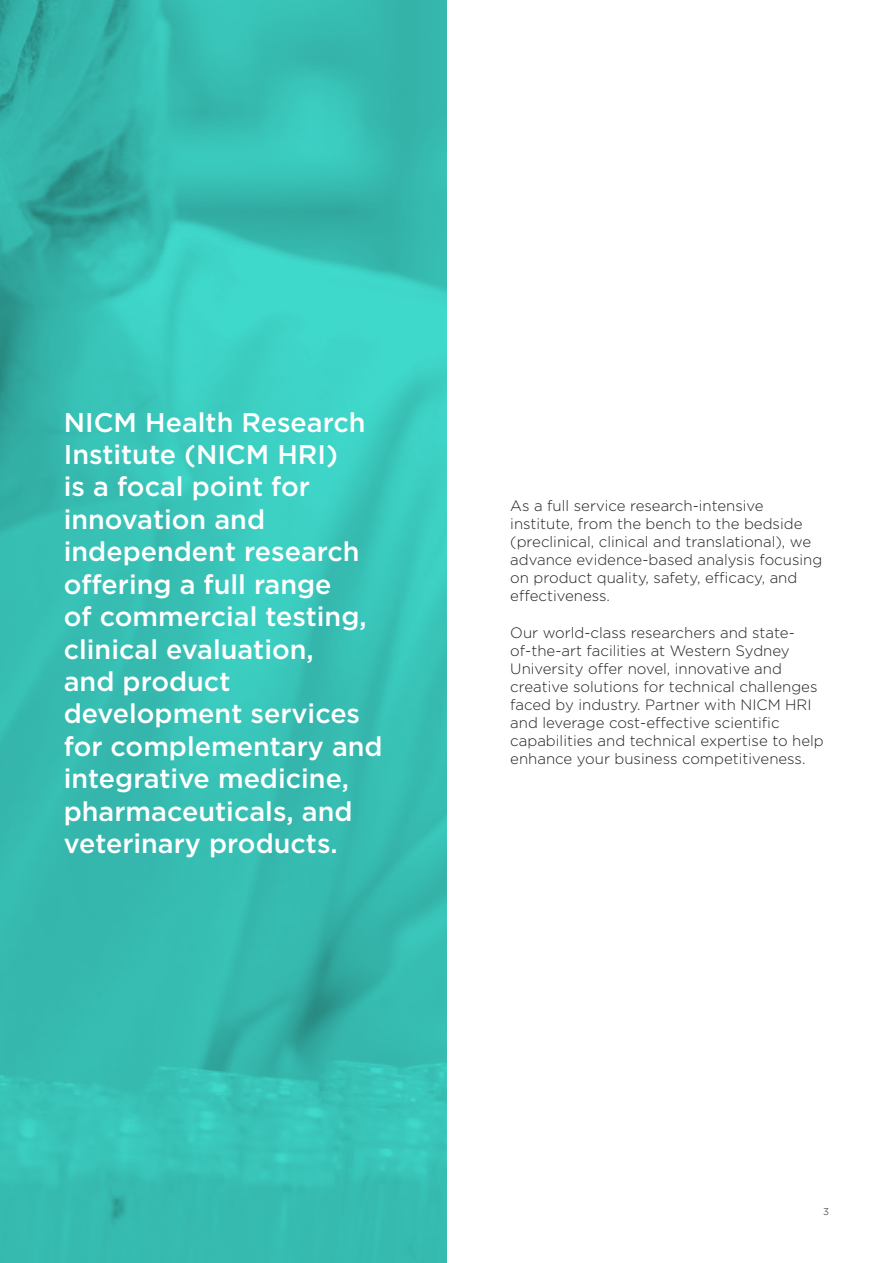
<style>
.page{position:relative;width:893px;height:1263px;background:#fff}
.page>*{position:absolute;margin:0;border:0;box-sizing:border-box;transform-origin:0 0}
.Large_18{font:500 27px/32.4px "Gotham";color:#fff}
.Body{font:300 15px/18px "Gotham";color:#231f20}
.t1{font:300 9.75px "Gotham";color:#231f20}
</style>
<div class="page">
<img style="left:0;top:0;width:446px;height:1263px">
<p class="Large_18" style="left:64px;top:406px;width:320px">NICM Health Research<br>Institute (NICM HRI)<br>is a focal point for innovation and independent research offering a full range<br>of commercial testing, clinical evaluation,<br>and product development services for complementary and integrative medicine, pharmaceuticals, and veterinary products.</p>
<p class="Body" style="left:510px;top:497px;width:313px">As a full service research-intensive institute, from the bench to the bedside (preclinical, clinical and translational), we advance evidence-based analysis focusing on product quality, safety, efficacy, and effectiveness.</p>
<p class="Body" style="left:510px;top:623px;width:315px">Our world-class researchers and state&shy;of-the-art facilities at Western Sydney University offer novel, innovative and creative solutions for technical challenges faced by industry. Partner with NICM HRI and leverage cost-effective scientific capabilities and technical expertise to help enhance your business competitiveness.</p>
<p class="t1" style="left:823px;top:1205px;width:7px">3</p>
</div>
